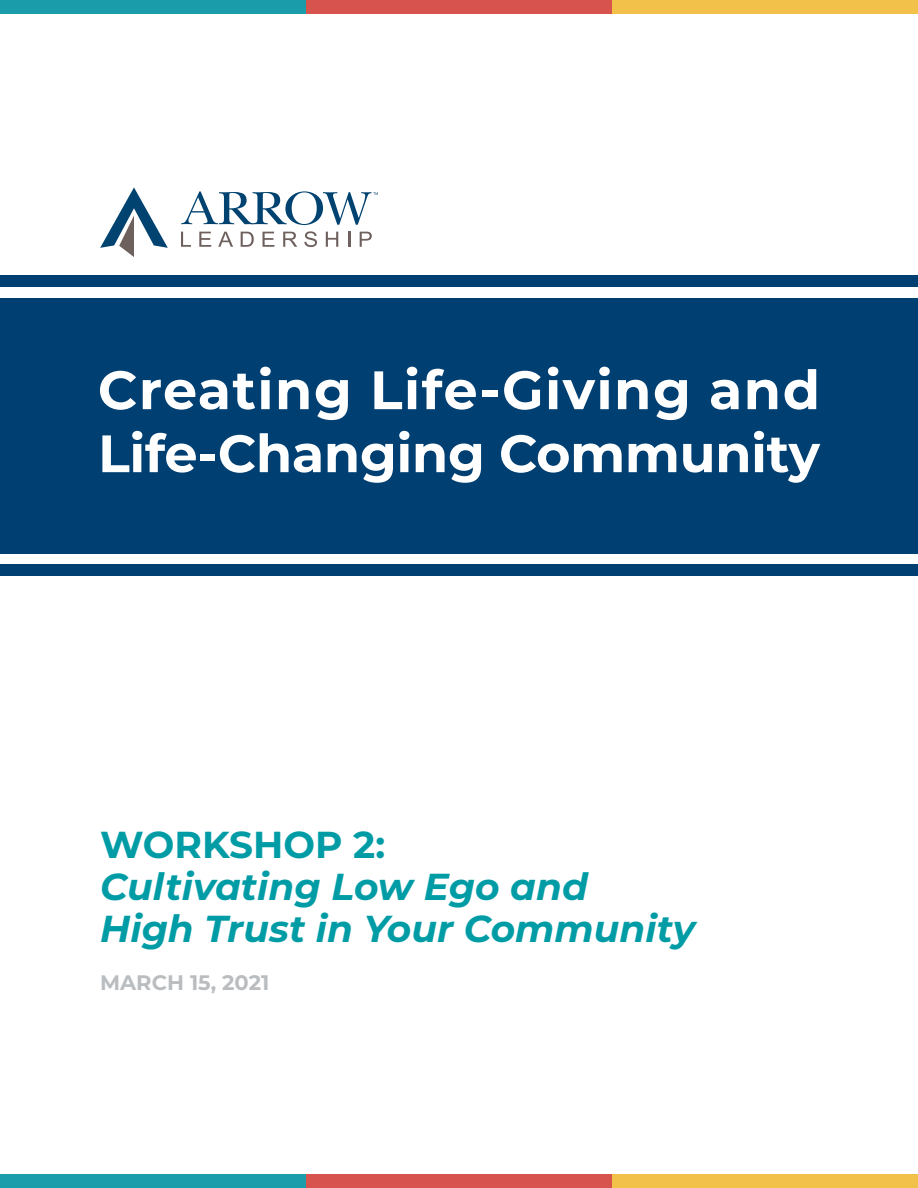
<style>
.page{position:relative;width:918px;height:1188px;background:#fff}
.page>*{position:absolute;margin:0;border:0;box-sizing:border-box;transform-origin:0 0}
.t1{font:700 54px "Montserrat";letter-spacing:.025em;color:#fff}
.t2{font:700 52.5px "Montserrat";letter-spacing:-.005em;color:#fff}
.t3{font:italic 700 37.5px/42px "Montserrat";color:#009ca6}
.t4{font:700 37.5px "Montserrat";color:#009ca6}
.t5{font:700 21px "Montserrat";color:#babdbf}
</style>
<div class="page">
<div style="left:0;top:1174px;width:306px;height:14px;background:#1b9dac"></div>
<div style="left:306px;top:1174px;width:306px;height:14px;background:#d6534e"></div>
<div style="left:612px;top:1174px;width:306px;height:14px;background:#f2c14a"></div>
<div style="left:0;top:0;width:306px;height:14px;background:#1a9cab"></div>
<div style="left:306px;top:0;width:306px;height:14px;background:#d6534e"></div>
<div style="left:612px;top:0;width:306px;height:14px;background:#f2c14a"></div>
<svg style="left:181px;top:232px;width:10px;height:15px"></svg>
<svg style="left:199px;top:232px;width:12px;height:15px"></svg>
<svg style="left:218px;top:232px;width:15px;height:15px"></svg>
<svg style="left:241px;top:232px;width:13px;height:15px"></svg>
<svg style="left:263px;top:232px;width:11px;height:15px"></svg>
<svg style="left:283px;top:232px;width:14px;height:15px"></svg>
<svg style="left:304px;top:231px;width:13px;height:16px"></svg>
<svg style="left:326px;top:232px;width:12px;height:15px"></svg>
<svg style="left:348px;top:232px;width:2px;height:15px"></svg>
<svg style="left:360px;top:232px;width:12px;height:15px"></svg>
<svg style="left:181px;top:191px;width:197px;height:34px"></svg>
<svg style="left:100px;top:187px;width:68px;height:70px"></svg>
<div style="left:0;top:298px;width:918px;height:256px;background:#003f72"></div>
<div style="left:0;top:565px;width:918px;height:11px;background:#003f72"></div>
<div style="left:0;top:276px;width:918px;height:11px;background:#003f72"></div>
<h1 class="t1" style="left:98px;top:351px;width:724px">Creating Life-Giving and</h1>
<h2 class="t2" style="left:98px;top:416px;width:723px">Life-Changing Community</h2>
<p class="t4" style="left:100px;top:818px;width:287px">WORKSHOP 2:</p>
<p class="t3" style="left:100px;top:864px;width:597px">Cultivating Low Ego and<br>High Trust in Your Community</p>
<p class="t5" style="left:100px;top:967px;width:171px">MARCH 15, 2021</p>
</div>
